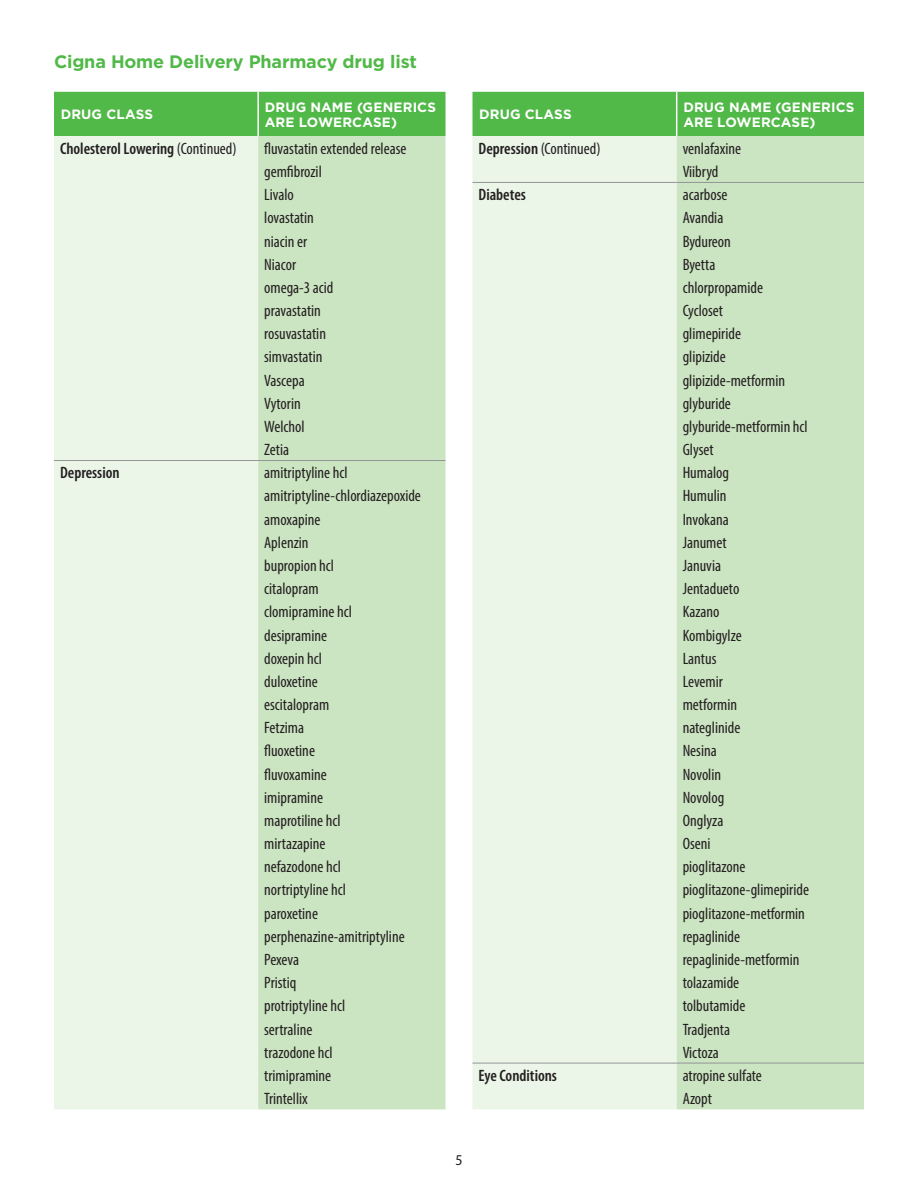
<style>
.page{position:relative;width:918px;height:1188px;background:#fff}
.page>*{position:absolute;margin:0;border:0;box-sizing:border-box;transform-origin:0 0}
.Subhead_body_bold_12{font:700 18px "Gotham";letter-spacing:-.01em;color:#51b948}
.t1{font:condensed 16.5px "Myriad Pro";color:#231f20}
.t2{font:600 condensed 16.5px "Myriad Pro";color:#231f20}
.t3{font:semi-condensed 15px "Myriad Pro";color:#231f20}
.t4{font:700 13.5px/15px "Gotham";letter-spacing:.01em;color:#fff}
.s1{font-weight:400}
.s2{font-weight:600}
</style>
<div class="page">
<div style="left:54px;top:92px;width:392px;height:44px;background:#51b948"></div>
<div style="left:54px;top:136px;width:204px;height:973px;background:#ebf5e8"></div>
<div style="left:258px;top:136px;width:188px;height:973px;background:#cbe4c1"></div>
<hr style="left:54px;top:460px;width:204px;height:1px;background:#939598">
<hr style="left:258px;top:460px;width:188px;height:1px;background:#939598">
<hr style="left:257px;top:92px;width:2px;height:44px;background:#fff">
<div style="left:472px;top:92px;width:392px;height:44px;background:#51b948"></div>
<div style="left:472px;top:136px;width:205px;height:973px;background:#ebf5e8"></div>
<div style="left:677px;top:136px;width:187px;height:973px;background:#cbe4c1"></div>
<hr style="left:472px;top:182px;width:205px;height:1px;background:#939598">
<hr style="left:677px;top:182px;width:187px;height:1px;background:#939598">
<hr style="left:472px;top:1063px;width:205px;height:1px;background:#939598">
<hr style="left:677px;top:1063px;width:187px;height:1px;background:#939598">
<hr style="left:676px;top:92px;width:1px;height:44px;background:#fff">
<p class="Subhead_body_bold_12" style="left:54px;top:50px;width:364px">Cigna Home Delivery Pharmacy drug list</p>
<p class="t4" style="left:61px;top:107px;width:94px">DRUG CLASS</p>
<p class="t4" style="left:265px;top:99px;width:173px">DRUG NAME (GENERICS<br>ARE LOWERCASE)</p>
<p class="t2" style="left:60px;top:139px;width:178px">Cholesterol Lowering <span class="s1">(Continued)</span></p>
<p class="t1" style="left:264px;top:138px;width:144px">fluvastatin extended release</p>
<p class="t1" style="left:264px;top:162px;width:59px">gemfibrozil</p>
<p class="t1" style="left:264px;top:185px;width:31px">Livalo</p>
<p class="t1" style="left:264px;top:208px;width:51px">lovastatin</p>
<p class="t1" style="left:264px;top:231px;width:45px">niacin er</p>
<p class="t1" style="left:264px;top:254px;width:34px">Niacor</p>
<p class="t1" style="left:264px;top:277px;width:71px">omega-3 acid</p>
<p class="t1" style="left:264px;top:301px;width:58px">pravastatin</p>
<p class="t1" style="left:264px;top:324px;width:63px">rosuvastatin</p>
<p class="t1" style="left:264px;top:347px;width:60px">simvastatin</p>
<p class="t1" style="left:264px;top:370px;width:42px">Vascepa</p>
<p class="t1" style="left:264px;top:393px;width:38px">Vytorin</p>
<p class="t1" style="left:264px;top:417px;width:42px">Welchol</p>
<p class="t1" style="left:264px;top:440px;width:26px">Zetia</p>
<p class="t2" style="left:60px;top:464px;width:61px">Depression</p>
<p class="t1" style="left:264px;top:463px;width:85px">amitriptyline hcl</p>
<p class="t1" style="left:264px;top:486px;width:158px">amitriptyline-chlordiazepoxide</p>
<p class="t1" style="left:264px;top:509px;width:58px">amoxapine</p>
<p class="t1" style="left:264px;top:532px;width:46px">Aplenzin</p>
<p class="t1" style="left:264px;top:556px;width:71px">bupropion hcl</p>
<p class="t1" style="left:264px;top:579px;width:56px">citalopram</p>
<p class="t1" style="left:264px;top:602px;width:89px">clomipramine hcl</p>
<p class="t1" style="left:264px;top:625px;width:64px">desipramine</p>
<p class="t1" style="left:264px;top:648px;width:59px">doxepin hcl</p>
<p class="t1" style="left:264px;top:671px;width:55px">duloxetine</p>
<p class="t1" style="left:264px;top:695px;width:67px">escitalopram</p>
<p class="t1" style="left:264px;top:718px;width:41px">Fetzima</p>
<p class="t1" style="left:264px;top:741px;width:52px">fluoxetine</p>
<p class="t1" style="left:264px;top:764px;width:64px">fluvoxamine</p>
<p class="t1" style="left:264px;top:787px;width:60px">imipramine</p>
<p class="t1" style="left:264px;top:811px;width:78px">maprotiline hcl</p>
<p class="t1" style="left:264px;top:834px;width:63px">mirtazapine</p>
<p class="t1" style="left:264px;top:857px;width:78px">nefazodone hcl</p>
<p class="t1" style="left:264px;top:880px;width:83px">nortriptyline hcl</p>
<p class="t1" style="left:264px;top:903px;width:55px">paroxetine</p>
<p class="t1" style="left:264px;top:926px;width:142px">perphenazine-amitriptyline</p>
<p class="t1" style="left:264px;top:950px;width:36px">Pexeva</p>
<p class="t1" style="left:264px;top:973px;width:34px">Pristiq</p>
<p class="t1" style="left:264px;top:996px;width:83px">protriptyline hcl</p>
<p class="t1" style="left:264px;top:1019px;width:50px">sertraline</p>
<p class="t1" style="left:264px;top:1042px;width:70px">trazodone hcl</p>
<p class="t1" style="left:264px;top:1065px;width:69px">trimipramine</p>
<p class="t1" style="left:264px;top:1089px;width:45px">Trintellix</p>
<p class="t4" style="left:479px;top:107px;width:94px">DRUG CLASS</p>
<p class="t4" style="left:683px;top:99px;width:173px">DRUG NAME (GENERICS<br>ARE LOWERCASE)</p>
<p class="t1" style="left:478px;top:138px;width:124px"><span class="s2">Depression</span> (Continued)</p>
<p class="t1" style="left:683px;top:138px;width:60px">venlafaxine</p>
<p class="t1" style="left:683px;top:162px;width:37px">Viibryd</p>
<p class="t2" style="left:478px;top:186px;width:49px">Diabetes</p>
<p class="t1" style="left:683px;top:185px;width:46px">acarbose</p>
<p class="t1" style="left:683px;top:208px;width:42px">Avandia</p>
<p class="t1" style="left:683px;top:231px;width:50px">Bydureon</p>
<p class="t1" style="left:683px;top:254px;width:34px">Byetta</p>
<p class="t1" style="left:683px;top:277px;width:82px">chlorpropamide</p>
<p class="t1" style="left:683px;top:301px;width:42px">Cycloset</p>
<p class="t1" style="left:683px;top:324px;width:60px">glimepiride</p>
<p class="t1" style="left:683px;top:347px;width:45px">glipizide</p>
<p class="t1" style="left:683px;top:370px;width:104px">glipizide-metformin</p>
<p class="t1" style="left:683px;top:393px;width:50px">glyburide</p>
<p class="t1" style="left:683px;top:417px;width:127px">glyburide-metformin hcl</p>
<p class="t1" style="left:683px;top:440px;width:33px">Glyset</p>
<p class="t1" style="left:683px;top:463px;width:48px">Humalog</p>
<p class="t1" style="left:683px;top:486px;width:45px">Humulin</p>
<p class="t1" style="left:683px;top:509px;width:48px">Invokana</p>
<p class="t1" style="left:683px;top:532px;width:46px">Janumet</p>
<p class="t1" style="left:683px;top:556px;width:40px">Januvia</p>
<p class="t1" style="left:683px;top:579px;width:58px">Jentadueto</p>
<p class="t1" style="left:683px;top:602px;width:38px">Kazano</p>
<p class="t1" style="left:683px;top:625px;width:61px">Kombigylze</p>
<p class="t1" style="left:683px;top:648px;width:35px">Lantus</p>
<p class="t1" style="left:683px;top:671px;width:42px">Levemir</p>
<p class="t1" style="left:683px;top:695px;width:56px">metformin</p>
<p class="t1" style="left:683px;top:718px;width:59px">nateglinide</p>
<p class="t1" style="left:683px;top:741px;width:36px">Nesina</p>
<p class="t1" style="left:683px;top:764px;width:40px">Novolin</p>
<p class="t1" style="left:683px;top:787px;width:43px">Novolog</p>
<p class="t1" style="left:683px;top:811px;width:42px">Onglyza</p>
<p class="t1" style="left:683px;top:834px;width:29px">Oseni</p>
<p class="t1" style="left:683px;top:857px;width:64px">pioglitazone</p>
<p class="t1" style="left:683px;top:880px;width:128px">pioglitazone-glimepiride</p>
<p class="t1" style="left:683px;top:903px;width:124px">pioglitazone-metformin</p>
<p class="t1" style="left:683px;top:926px;width:59px">repaglinide</p>
<p class="t1" style="left:683px;top:950px;width:118px">repaglinide-metformin</p>
<p class="t1" style="left:683px;top:973px;width:58px">tolazamide</p>
<p class="t1" style="left:683px;top:996px;width:64px">tolbutamide</p>
<p class="t1" style="left:683px;top:1019px;width:49px">Tradjenta</p>
<p class="t1" style="left:683px;top:1042px;width:38px">Victoza</p>
<p class="t2" style="left:478px;top:1066px;width:80px">Eye Conditions</p>
<p class="t1" style="left:683px;top:1065px;width:81px">atropine sulfate</p>
<p class="t1" style="left:683px;top:1089px;width:31px">Azopt</p>
<p class="t3" style="left:455px;top:1152px;width:9px">5</p>
</div>
